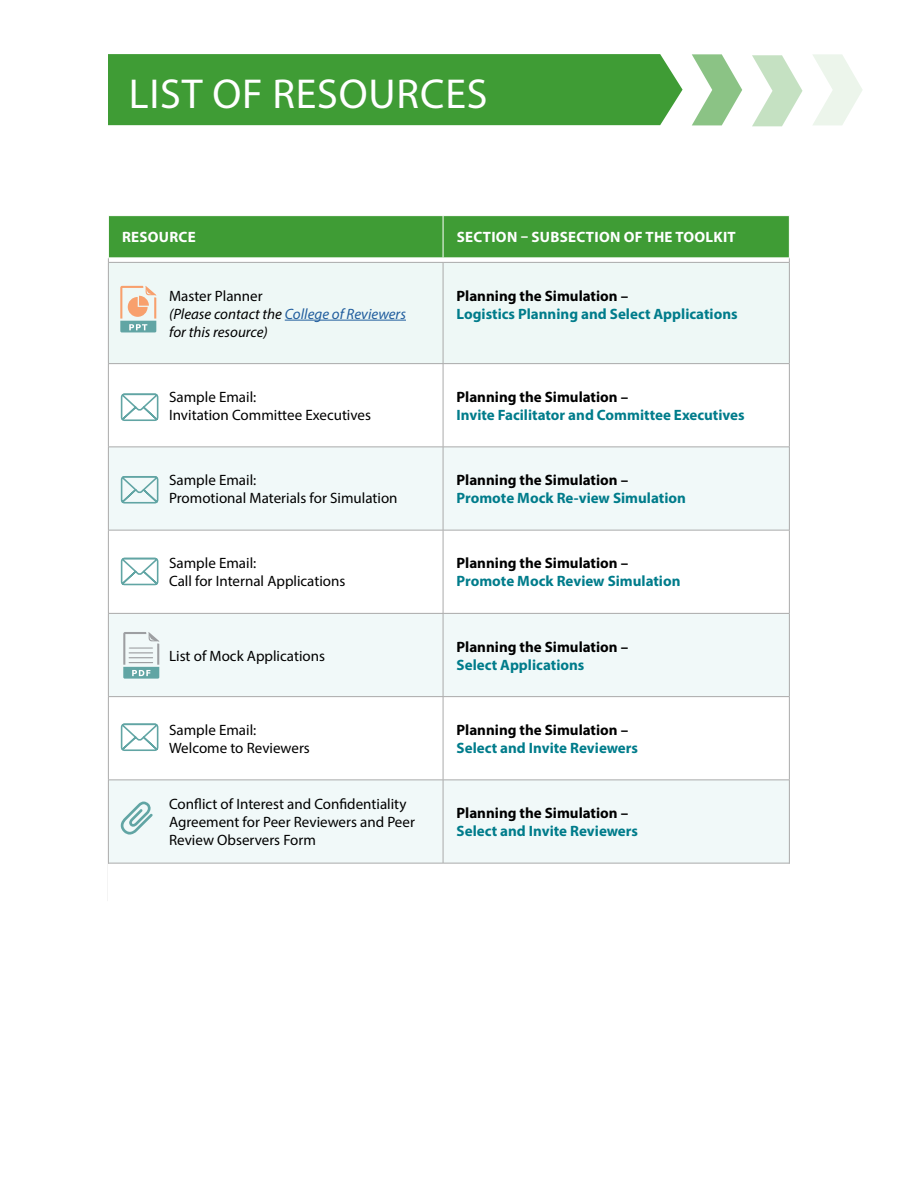
<style>
.page{position:relative;width:918px;height:1188px;background:#fff}
.page>*{position:absolute;margin:0;border:0;box-sizing:border-box;transform-origin:0 0}
.t1{font:42px "Myriad Pro";letter-spacing:.02em;color:#fff}
.t2{font:15px/18px "Myriad Pro";color:#000}
.t3{font:700 15px "Myriad Pro";color:#007c8b}
.t4{font:700 15px "Myriad Pro";color:#000}
.t5{font:italic 15px/18px "Myriad Pro";color:#000}
.t6{font:700 15px "Myriad Pro";letter-spacing:.02em;color:#fff}
.s1{font-style:normal}
.s2{color:#215e9e}
</style>
<div class="page">
<svg style="left:692px;top:54px;width:50px;height:71px"></svg>
<svg style="left:752px;top:55px;width:51px;height:71px"></svg>
<svg style="left:813px;top:54px;width:49px;height:71px"></svg>
<div style="left:108px;top:54px;width:575px;height:71px;background:#3f9c35"></div>
<div style="left:109px;top:263px;width:680px;height:100px;background:#eef8f6"></div>
<svg style="left:109px;top:448px;width:680px;height:415px;fill:#f1f9f9"></svg>
<hr style="left:108px;top:263px;width:1px;height:100px;background:#aaa">
<hr style="left:108px;top:262px;width:335px;height:1px;background:#aaa">
<hr style="left:108px;top:530px;width:1px;height:83px;background:#aaa">
<hr style="left:108px;top:613px;width:335px;height:1px;background:#aaa">
<hr style="left:108px;top:614px;width:1px;height:82px;background:#aaa">
<hr style="left:108px;top:696px;width:335px;height:1px;background:#aaa">
<hr style="left:108px;top:697px;width:1px;height:83px;background:#aaa">
<hr style="left:108px;top:780px;width:335px;height:1px;background:#aaa">
<hr style="left:108px;top:780px;width:1px;height:83px;background:#aaa">
<hr style="left:108px;top:863px;width:335px;height:1px;background:#aaa">
<hr style="left:108px;top:363px;width:335px;height:1px;background:#aaa">
<hr style="left:108px;top:364px;width:1px;height:83px;background:#aaa">
<hr style="left:443px;top:530px;width:1px;height:83px;background:#aaa">
<hr style="left:789px;top:530px;width:1px;height:83px;background:#aaa">
<hr style="left:443px;top:613px;width:347px;height:1px;background:#aaa">
<hr style="left:443px;top:614px;width:1px;height:82px;background:#aaa">
<hr style="left:789px;top:614px;width:1px;height:82px;background:#aaa">
<hr style="left:443px;top:696px;width:347px;height:1px;background:#aaa">
<hr style="left:443px;top:697px;width:1px;height:83px;background:#aaa">
<hr style="left:789px;top:697px;width:1px;height:83px;background:#aaa">
<hr style="left:443px;top:780px;width:347px;height:1px;background:#aaa">
<hr style="left:443px;top:780px;width:1px;height:83px;background:#aaa">
<hr style="left:789px;top:780px;width:1px;height:83px;background:#aaa">
<hr style="left:443px;top:863px;width:347px;height:1px;background:#aaa">
<hr style="left:108px;top:447px;width:335px;height:1px;background:#aaa">
<hr style="left:108px;top:447px;width:1px;height:83px;background:#aaa">
<hr style="left:108px;top:530px;width:335px;height:1px;background:#aaa">
<hr style="left:443px;top:447px;width:1px;height:83px;background:#aaa">
<hr style="left:789px;top:447px;width:1px;height:83px;background:#aaa">
<hr style="left:443px;top:530px;width:347px;height:1px;background:#aaa">
<hr style="left:443px;top:364px;width:1px;height:83px;background:#aaa">
<hr style="left:789px;top:364px;width:1px;height:83px;background:#aaa">
<hr style="left:443px;top:447px;width:347px;height:1px;background:#aaa">
<hr style="left:443px;top:263px;width:1px;height:100px;background:#aaa">
<hr style="left:789px;top:263px;width:1px;height:100px;background:#aaa">
<hr style="left:443px;top:363px;width:347px;height:1px;background:#aaa">
<svg style="left:108px;top:216px;width:682px;height:46px;background:#53a64a"></svg>
<hr style="left:443px;top:262px;width:347px;height:1px;background:#aaa">
<hr style="left:285px;top:320px;width:121px;height:1px;background:#215e9e">
<svg style="left:120px;top:286px;width:36px;height:46px;background:#d3cbbb"></svg>
<svg style="left:120px;top:393px;width:39px;height:28px"></svg>
<svg style="left:120px;top:476px;width:39px;height:28px"></svg>
<svg style="left:121px;top:557px;width:38px;height:29px"></svg>
<svg style="left:123px;top:632px;width:36px;height:47px"></svg>
<svg style="left:120px;top:802px;width:33px;height:33px"></svg>
<svg style="left:120px;top:723px;width:39px;height:28px"></svg>
<h1 class="t1" style="left:129px;top:68px;width:360px">LIST OF RESOURCES</h1>
<p class="t6" style="left:122px;top:228px;width:75px">RESOURCE</p>
<p class="t6" style="left:457px;top:228px;width:281px">SECTION – SUBSECTION OF THE TOOLKIT</p>
<p class="t5" style="left:169px;top:286px;width:238px"><span class="s1">Master Planner<br></span>(Please contact the <span class="s2">College of Reviewers </span>for this resource)</p>
<p class="t4" style="left:457px;top:286px;width:173px">Planning the Simulation –</p>
<p class="t3" style="left:457px;top:304px;width:283px">Logistics Planning and Select Applications</p>
<p class="t2" style="left:169px;top:388px;width:203px">Sample Email:<br>Invitation Committee Executives</p>
<p class="t4" style="left:457px;top:387px;width:173px">Planning the Simulation –</p>
<p class="t3" style="left:457px;top:405px;width:290px">Invite Facilitator and Committee Executives</p>
<p class="t2" style="left:169px;top:471px;width:230px">Sample Email:<br>Promotional Materials for Simulation</p>
<p class="t4" style="left:457px;top:470px;width:173px">Planning the Simulation –</p>
<p class="t3" style="left:457px;top:488px;width:231px">Promote Mock Re-view Simulation</p>
<p class="t2" style="left:169px;top:554px;width:178px">Sample Email:<br>Call for Internal Applications</p>
<p class="t4" style="left:457px;top:554px;width:173px">Planning the Simulation –</p>
<p class="t3" style="left:457px;top:572px;width:225px">Promote Mock Review Simulation</p>
<p class="t2" style="left:169px;top:646px;width:157px">List of Mock Applications</p>
<p class="t4" style="left:457px;top:637px;width:173px">Planning the Simulation –</p>
<p class="t3" style="left:457px;top:655px;width:129px">Select Applications</p>
<p class="t2" style="left:169px;top:721px;width:142px">Sample Email:<br>Welcome to Reviewers</p>
<p class="t4" style="left:457px;top:720px;width:173px">Planning the Simulation –</p>
<p class="t3" style="left:457px;top:738px;width:183px">Select and Invite Reviewers</p>
<p class="t2" style="left:169px;top:795px;width:247px">Conflict of Interest and Confidentiality<br>Agreement for Peer Reviewers and Peer<br>Review Observers Form</p>
<p class="t4" style="left:457px;top:803px;width:173px">Planning the Simulation –</p>
<p class="t3" style="left:457px;top:821px;width:183px">Select and Invite Reviewers</p>
</div>
